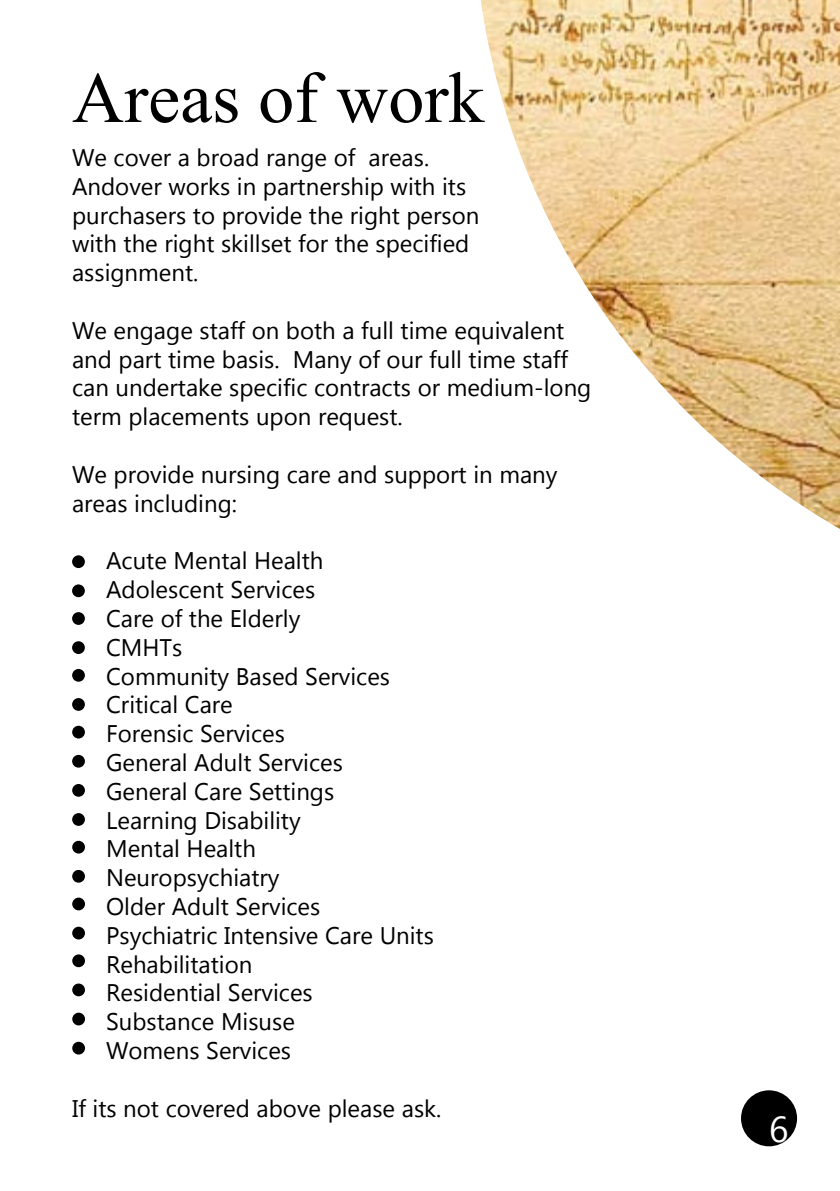
<style>
.page{position:relative;width:840px;height:1191px;background:#fff}
.page>*{position:absolute;margin:0;border:0;box-sizing:border-box;transform-origin:0 0}
.t1{font:72px "Times New Roman";color:#000}
.t2{font:36px "Microsoft New Tai Lue";color:#fff}
.t3{font:24px/28.8px "Microsoft Tai Le";color:#000}
</style>
<div class="page">
<img style="left:480px;top:0;width:359px;height:529px">
<div style="left:72px;top:555px;width:13px;height:13px;background:#000;border-radius:50%"></div>
<div style="left:72px;top:584px;width:13px;height:13px;background:#000;border-radius:50%"></div>
<div style="left:72px;top:612px;width:13px;height:13px;background:#000;border-radius:50%"></div>
<div style="left:72px;top:641px;width:13px;height:13px;background:#000;border-radius:50%"></div>
<div style="left:72px;top:669px;width:13px;height:12px;background:#000;border-radius:50%"></div>
<div style="left:72px;top:698px;width:13px;height:13px;background:#000;border-radius:50%"></div>
<div style="left:72px;top:725px;width:13px;height:13px;background:#000;border-radius:50%"></div>
<div style="left:72px;top:755px;width:13px;height:12px;background:#000;border-radius:50%"></div>
<div style="left:72px;top:784px;width:13px;height:12px;background:#000;border-radius:50%"></div>
<div style="left:72px;top:813px;width:13px;height:13px;background:#000;border-radius:50%"></div>
<div style="left:72px;top:840px;width:13px;height:13px;background:#000;border-radius:50%"></div>
<div style="left:72px;top:870px;width:13px;height:12px;background:#000;border-radius:50%"></div>
<div style="left:72px;top:897px;width:13px;height:13px;background:#000;border-radius:50%"></div>
<div style="left:72px;top:926px;width:13px;height:13px;background:#000;border-radius:50%"></div>
<div style="left:72px;top:954px;width:13px;height:13px;background:#000;border-radius:50%"></div>
<div style="left:72px;top:983px;width:13px;height:13px;background:#000;border-radius:50%"></div>
<div style="left:72px;top:1012px;width:13px;height:13px;background:#000;border-radius:50%"></div>
<div style="left:72px;top:1041px;width:13px;height:13px;background:#000;border-radius:50%"></div>
<div style="left:740px;top:1090px;width:56px;height:56px;background:#000;border-radius:50%"></div>
<h1 class="t1" style="left:72px;top:49px;width:413px">Areas of work</h1>
<p class="t3" style="left:72px;top:145px;width:408px">We cover a broad range of areas.<br>Andover works in partnership with its purchasers to provide the right person with the right skillset for the specified assignment.</p>
<p class="t3" style="left:72px;top:317px;width:520px">We engage staff on both a full time equivalent and part time basis. Many of our full time staff can undertake specific contracts or medium-long term placements upon request.</p>
<p class="t3" style="left:72px;top:461px;width:486px">We provide nursing care and support in many areas including:</p>
<p class="t3" style="left:106px;top:548px;width:329px">Acute Mental Health<br>Adolescent Services<br>Care of the Elderly<br>CMHTs<br>Community Based Services<br>Critical Care<br>Forensic Services<br>General Adult Services<br>General Care Settings<br>Learning Disability<br>Mental Health<br>Neuropsychiatry<br>Older Adult Services<br>Psychiatric Intensive Care Units<br>Rehabilitation<br>Residential Services<br>Substance Misuse<br>Womens Services</p>
<p class="t3" style="left:72px;top:1095px;width:370px">If its not covered above please ask.</p>
<h2 class="t2" style="left:768px;top:1108px;width:21px">6</h2>
</div>
